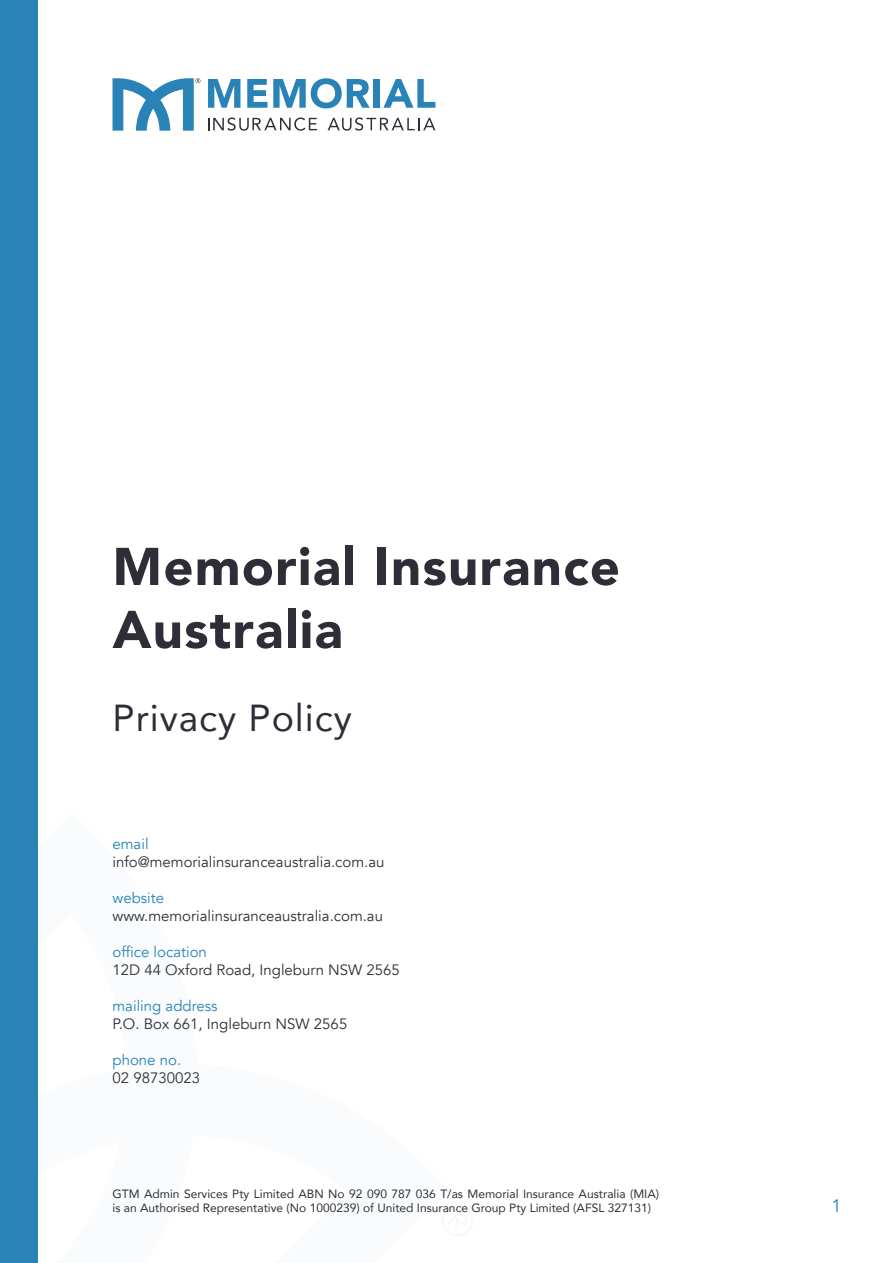
<style>
.page{position:relative;width:893px;height:1263px;background:#fff}
.page>*{position:absolute;margin:0;border:0;box-sizing:border-box;transform-origin:0 0}
.t1{font:900 52.5px/63px "Avenir";letter-spacing:.025em;color:#2f2e38}
.t2{font:37.5px "Avenir";letter-spacing:.025em;color:#2f2e38}
.t3{font:18px "Avenir";color:#2a83b7}
.t4{font:15px "Avenir";color:#2f2e38}
.t5{font:15px "Avenir";color:#2a83b7}
.t6{font:12px/14.4px "Avenir";color:#2f2e38}
</style>
<div class="page">
<div style="left:0;top:0;width:38px;height:1263px;background:#2a83b7"></div>
<svg style="left:208px;top:117px;width:109px;height:14px"></svg>
<svg style="left:328px;top:117px;width:107px;height:14px"></svg>
<svg style="left:112px;top:78px;width:88px;height:53px"></svg>
<svg style="left:208px;top:79px;width:32px;height:29px"></svg>
<svg style="left:247px;top:79px;width:20px;height:29px"></svg>
<svg style="left:273px;top:78px;width:97px;height:30px"></svg>
<div style="left:374px;top:79px;width:6px;height:29px;background:#2a83b7"></div>
<svg style="left:383px;top:79px;width:52px;height:29px"></svg>
<p class="t1" style="left:112px;top:534px;width:509px">Memorial Insurance<br>Australia</p>
<p class="t2" style="left:112px;top:687px;width:241px">Privacy Policy</p>
<p class="t5" style="left:112px;top:834px;width:38px">email</p>
<p class="t4" style="left:112px;top:852px;width:273px">info@memorialinsuranceaustralia.com.au</p>
<p class="t5" style="left:112px;top:888px;width:53px">website</p>
<p class="t4" style="left:112px;top:906px;width:272px">www.memorialinsuranceaustralia.com.au</p>
<p class="t5" style="left:112px;top:942px;width:96px">office location</p>
<p class="t4" style="left:112px;top:960px;width:289px">12D 44 Oxford Road, Ingleburn NSW 2565</p>
<p class="t5" style="left:112px;top:996px;width:106px">mailing address</p>
<p class="t4" style="left:112px;top:1014px;width:236px">P.O. Box 661, Ingleburn NSW 2565</p>
<p class="t5" style="left:112px;top:1050px;width:70px">phone no.</p>
<p class="t4" style="left:112px;top:1068px;width:89px">02 98730023</p>
<p class="t6" style="left:112px;top:1186px;width:548px">GTM Admin Services Pty Limited ABN No 92 090 787 036 T/as Memorial Insurance Australia (MIA) is an Authorised Representative (No 1000239) of United Insurance Group Pty Limited (AFSL 327131)</p>
<h3 class="t3" style="left:831px;top:1195px;width:12px">1</h3>
</div>
